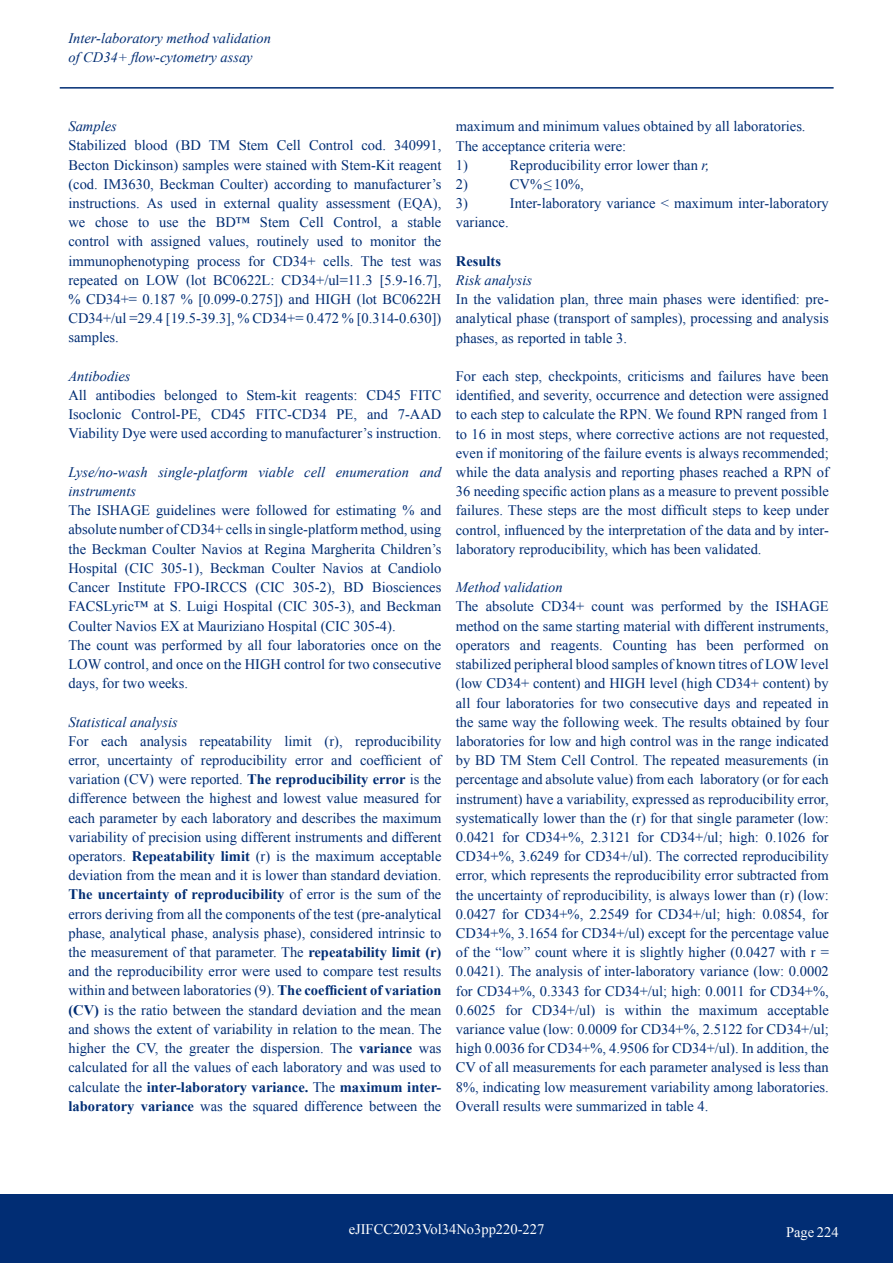
<style>
.page{position:relative;width:893px;height:1263px;background:#fff}
.page>*{position:absolute;margin:0;border:0;box-sizing:border-box;transform-origin:0 0}
.t1{font:14.55px/19.2px "Times New Roman";color:#012d74;text-align:justify}
.t2{font:italic 14.55px/19.2px "Times New Roman";color:#012d74}
.t3{font:14.55px "Times New Roman";color:#fff}
.t4{font:700 14.55px "Times New Roman";color:#012d74}
.t5{font:italic 14.4px/19.5px "Times New Roman";color:#012d74}
.s1{font-weight:700}
.s2{font-style:italic}
</style>
<div class="page">
<div style="left:0;top:1195px;width:893px;height:68px;background:#012d74"></div>
<hr style="left:60px;top:87px;width:774px;height:2px;background:#012d74">
<p class="t5" style="left:68px;top:28px;width:204px">Inter-laboratory method validation of CD34+ flow-cytometry assay</p>
<p class="t2" style="left:68px;top:116px;width:50px">Samples</p>
<p class="t1" style="left:68px;top:136px;width:374px">Stabilized blood (BD TM Stem Cell Control cod. 340991, Becton Dickinson) samples were stained with Stem-Kit reagent (cod. IM3630, Beckman Coulter) according to manufacturer’s instructions. As used in external quality assessment (EQA), we chose to use the BD™ Stem Cell Control, a stable control with assigned values, routinely used to monitor the immunophenotyping process for CD34+ cells. The test was repeated on LOW (lot BC0622L: CD34+/ul=11.3 [5.9-16.7], % CD34+= 0.187 % [0.099-0.275]) and HIGH (lot BC0622H CD34+/ul =29.4 [19.5-39.3], % CD34+= 0.472 % [0.314-0.630]) samples.</p>
<p class="t2" style="left:68px;top:366px;width:64px">Antibodies</p>
<p class="t1" style="left:68px;top:385px;width:374px">All antibodies belonged to Stem-kit reagents: CD45 FITC Isoclonic Control-PE, CD45 FITC-CD34 PE, and 7-AAD Viability Dye were used according to manufacturer’s instruction.</p>
<p class="t2" style="left:68px;top:462px;width:374px">Lyse/no-wash single-platform viable cell enumeration and instruments</p>
<p class="t1" style="left:68px;top:501px;width:374px;text-align:left">The ISHAGE guidelines were followed for estimating % and absolute number of CD34+ cells in single-platform method, using the Beckman Coulter Navios at Regina Margherita Children’s Hospital (CIC 305-1), Beckman Coulter Navios at Candiolo Cancer Institute FPO-IRCCS (CIC 305-2), BD Biosciences FACSLyric™ at S. Luigi Hospital (CIC 305-3), and Beckman Coulter Navios EX at Mauriziano Hospital (CIC 305-4).<br>The count was performed by all four laboratories once on the LOW control, and once on the HIGH control for two consecutive days, for two weeks.</p>
<p class="t2" style="left:68px;top:712px;width:111px">Statistical analysis</p>
<p class="t1" style="left:68px;top:731px;width:374px">For each analysis repeatability limit (r), reproducibility error, uncertainty of reproducibility error and coefficient of variation (CV) were reported. <span class="s1">The reproducibility error</span> is the difference between the highest and lowest value measured for each parameter by each laboratory and describes the maximum variability of precision using different instruments and different operators. <span class="s1">Repeatability limit</span> (r) is the maximum acceptable deviation from the mean and it is lower than standard deviation.<br><span class="s1">The uncertainty of reproducibility</span> of error is the sum of the errors deriving from all the components of the test (pre-analytical phase, analytical phase, analysis phase), considered intrinsic to the measurement of that parameter. The <span class="s1">repeatability limit (r) </span>and the reproducibility error were used to compare test results within and between laboratories (9). <span class="s1">The coefficient of variation (CV)</span> is the ratio between the standard deviation and the mean and shows the extent of variability in relation to the mean. The higher the CV, the greater the dispersion. The <span class="s1">variance</span> was calculated for all the values of each laboratory and was used to calculate the <span class="s1">inter-laboratory variance.</span> The <span class="s1">maximum inter&shy;laboratory variance</span> was the squared difference between the</p>
<p class="t1" style="left:456px;top:117px;width:351px;text-align:left">maximum and minimum values obtained by all laboratories.<br>The acceptance criteria were:<br>1)</p>
<p class="t1" style="left:510px;top:155px;width:201px">Reproducibility error lower than <span class="s2">r,</span></p>
<p class="t1" style="left:456px;top:174px;width:14px">2)</p>
<p class="t1" style="left:510px;top:174px;width:76px">CV%≤10%,</p>
<p class="t1" style="left:456px;top:193px;width:14px">3)</p>
<p class="t1" style="left:510px;top:193px;width:320px">Inter-laboratory variance &lt; maximum inter-laboratory</p>
<p class="t1" style="left:456px;top:213px;width:54px">variance.</p>
<p class="t4" style="left:456px;top:251px;width:47px">Results</p>
<p class="t2" style="left:456px;top:270px;width:78px">Risk analysis</p>
<p class="t1" style="left:456px;top:289px;width:374px">In the validation plan, three main phases were identified: pre&shy;analytical phase (transport of samples), processing and analysis phases, as reported in table 3.</p>
<p class="t1" style="left:456px;top:366px;width:374px">For each step, checkpoints, criticisms and failures have been identified, and severity, occurrence and detection were assigned to each step to calculate the RPN. We found RPN ranged from 1 to 16 in most steps, where corrective actions are not requested, even if monitoring of the failure events is always recommended; while the data analysis and reporting phases reached a RPN of 36 needing specific action plans as a measure to prevent possible failures. These steps are the most difficult steps to keep under control, influenced by the interpretation of the data and by inter&shy;laboratory reproducibility, which has been validated.</p>
<p class="t2" style="left:456px;top:577px;width:108px">Method validation</p>
<p class="t1" style="left:456px;top:597px;width:374px">The absolute CD34+ count was performed by the ISHAGE method on the same starting material with different instruments, operators and reagents. Counting has been performed on stabilized peripheral blood samples of known titres of LOW level (low CD34+ content) and HIGH level (high CD34+ content) by all four laboratories for two consecutive days and repeated in the same way the following week. The results obtained by four laboratories for low and high control was in the range indicated by BD TM Stem Cell Control. The repeated measurements (in percentage and absolute value) from each laboratory (or for each instrument) have a variability, expressed as reproducibility error, systematically lower than the (r) for that single parameter (low:<br>0.0421 for CD34+%, 2.3121 for CD34+/ul; high: 0.1026 for CD34+%, 3.6249 for CD34+/ul). The corrected reproducibility error, which represents the reproducibility error subtracted from the uncertainty of reproducibility, is always lower than (r) (low:<br>0.0427 for CD34+%, 2.2549 for CD34+/ul; high: 0.0854, for CD34+%, 3.1654 for CD34+/ul) except for the percentage value of the “low” count where it is slightly higher (0.0427 with r = 0.0421). The analysis of inter-laboratory variance (low: 0.0002 for CD34+%, 0.3343 for CD34+/ul; high: 0.0011 for CD34+%, 0.6025 for CD34+/ul) is within the maximum acceptable variance value (low: 0.0009 for CD34+%, 2.5122 for CD34+/ul; high 0.0036 for CD34+%, 4.9506 for CD34+/ul). In addition, the CV of all measurements for each parameter analysed is less than 8%, indicating low measurement variability among laboratories.<br>Overall results were summarized in table 4.</p>
<p class="t3" style="left:349px;top:1219px;width:197px">eJIFCC2023Vol34No3pp220-227</p>
<p class="t3" style="left:786px;top:1223px;width:54px">Page 224</p>
</div>
